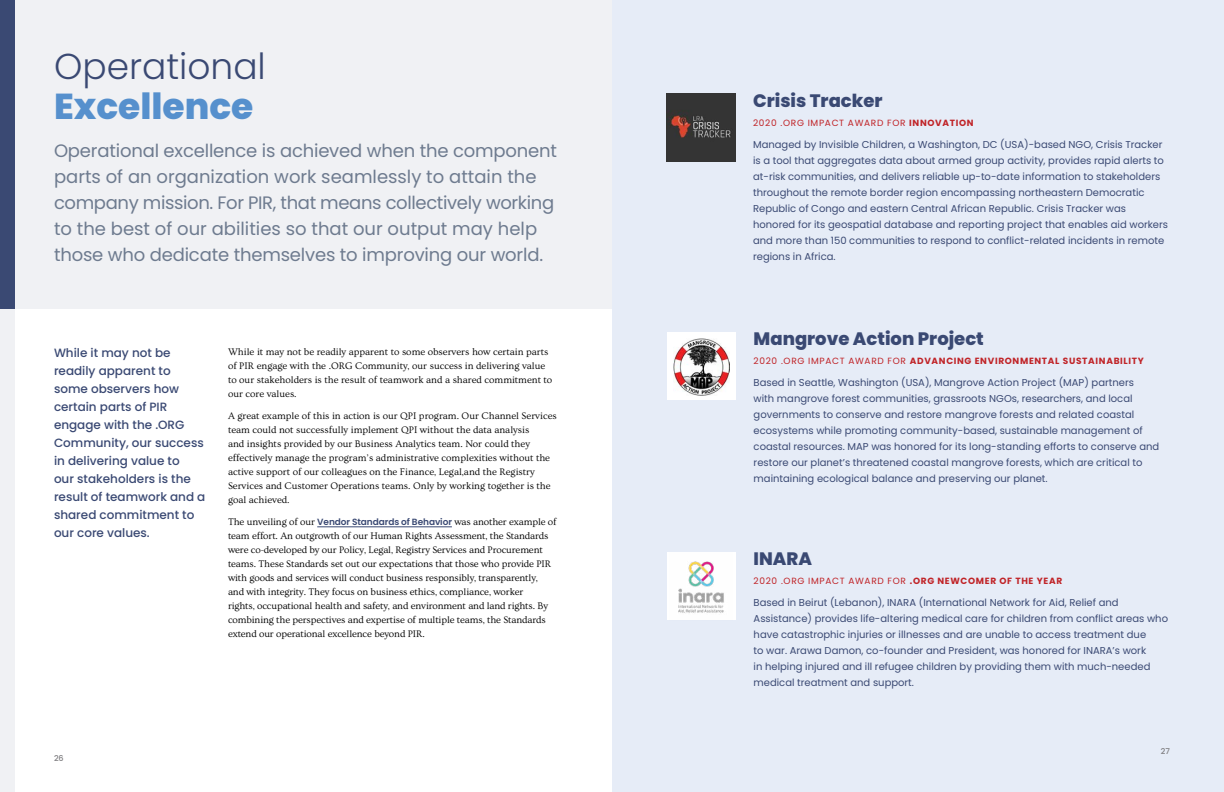
<style>
.page{position:relative;width:1224px;height:792px;background:#fff}
.page>*{position:absolute;margin:0;border:0;box-sizing:border-box;transform-origin:0 0}
.t1{font:300 36px "Poppins";color:#3a4973}
.t2{font:800 36px "Poppins";color:#5690cd}
.t3{font:18px/26px "Poppins";letter-spacing:-.01em;color:#6e7b8f}
.t4{font:800 18px "Poppins";color:#3a4973}
.t5{font:500 12px/18px "Poppins";color:#3a4973}
.t6{font:10px/16px "Poppins";color:#3a4973}
.t7{font:10px/14px "Ovo";color:#000}
.t8{font:9px "Poppins";letter-spacing:.075em;color:#c02327}
.t9{font:700 9px "Poppins";letter-spacing:.075em;color:#c02327}
.t10{font:500 8px "Poppins";color:#7e7d80}
.s1{font-family:"Poppins";font-weight:600;font-size:9px;color:#3a4973}
.s2{font-weight:700}
.s3{font-weight:400}
</style>
<div class="page">
<div style="left:0;top:0;width:14px;height:792px;background:#f0f1f4"></div>
<div style="left:0;top:0;width:612px;height:308px;background:#f0f1f4"></div>
<div style="left:0;top:0;width:14px;height:308px;background:#3a4973"></div>
<hr style="left:317px;top:527px;width:135px;height:1px;background:#3a4973">
<div style="left:612px;top:0;width:612px;height:792px;background:#e6ecf7"></div>
<div style="left:667px;top:552px;width:69px;height:68px;background:#fff"></div>
<img style="left:678px;top:561px;width:46px;height:52px">
<div style="left:667px;top:332px;width:69px;height:68px;background:#fff"></div>
<img style="left:673px;top:339px;width:57px;height:56px">
<img style="left:666px;top:94px;width:69px;height:68px">
<h1 class="t1" style="left:54px;top:46px;width:213px">Operational</h1>
<h1 class="t2" style="left:54px;top:86px;width:201px">Excellence</h1>
<p class="t3" style="left:54px;top:138px;width:505px">Operational excellence is achieved when the component parts of an organization work seamlessly to attain the company mission. For PIR, that means collectively working to the best of our abilities so that our output may help those who dedicate themselves to improving our world.</p>
<p class="t5" style="left:54px;top:343px;width:153px">While it may not be readily apparent to some observers how certain parts of PIR engage with the .ORG<br>Community, our success in delivering value to<br>our stakeholders is the result of teamwork and a shared commitment to our core values.</p>
<p class="t7" style="left:228px;top:345px;width:326px">While it may not be readily apparent to some observers how certain parts of PIR engage with the .ORG Community, our success in delivering value to our stakeholders is the result of teamwork and a shared commitment to our core values.</p>
<p class="t7" style="left:228px;top:409px;width:330px">A great example of this in action is our QPI program. Our Channel Services team could not successfully implement QPI without the data analysis<br>and insights provided by our Business Analytics team. Nor could they effectively manage the program’s administrative complexities without the active support of our colleagues on the Finance, Legal,and the Registry Services and Customer Operations teams. Only by working together is the goal achieved.</p>
<p class="t7" style="left:228px;top:515px;width:330px">The unveiling of our <span class="s1">Vendor Standards of Behavior</span> was another example of team effort. An outgrowth of our Human Rights Assessment, the Standards were co-developed by our Policy, Legal, Registry Services and Procurement teams. These Standards set out our expectations that those who provide PIR with goods and services will conduct business responsibly, transparently,<br>and with integrity. They focus on business ethics, compliance, worker<br>rights, occupational health and safety, and environment and land rights. By combining the perspectives and expertise of multiple teams, the Standards extend our operational excellence beyond PIR.</p>
<p class="t10" style="left:54px;top:754px;width:11px">26</p>
<h2 class="t4" style="left:753px;top:90px;width:131px">Crisis Tracker</h2>
<p class="t8" style="left:753px;top:117px;width:222px">2020 .ORG IMPACT AWARD FOR <span class="s2">INNOVATION</span></p>
<p class="t6" style="left:753px;top:136px;width:417px">Managed by Invisible Children, a Washington, DC (USA)-based NGO, Crisis Tracker is a tool that aggregates data about armed group activity, provides rapid alerts to at-risk communities, and delivers reliable up-to-date information to stakeholders throughout the remote border region encompassing northeastern Democratic Republic of Congo and eastern Central African Republic. Crisis Tracker was honored for its geospatial database and reporting project that enables aid workers and more than 150 communities to respond to conflict-related incidents in remote regions in Africa.</p>
<h2 class="t4" style="left:754px;top:328px;width:232px">Mangrove Action Project</h2>
<p class="t9" style="left:754px;top:356px;width:392px"><span class="s3">2020 .ORG IMPACT AWARD FOR</span> ADVANCING ENVIRONMENTAL SUSTAINABILITY</p>
<p class="t6" style="left:754px;top:375px;width:407px">Based in Seattle, Washington (USA), Mangrove Action Project (MAP) partners<br>with mangrove forest communities, grassroots NGOs, researchers, and local governments to conserve and restore mangrove forests and related coastal ecosystems while promoting community-based, sustainable management of coastal resources. MAP was honored for its long-standing efforts to conserve and restore our planet’s threatened coastal mangrove forests, which are critical to maintaining ecological balance and preserving our planet.</p>
<h2 class="t4" style="left:754px;top:548px;width:60px">INARA</h2>
<p class="t8" style="left:754px;top:576px;width:310px">2020 .ORG IMPACT AWARD FOR <span class="s2">.ORG NEWCOMER OF THE YEAR</span></p>
<p class="t6" style="left:754px;top:594px;width:416px">Based in Beirut (Lebanon), INARA (International Network for Aid, Relief and Assistance) provides life-altering medical care for children from conflict areas who have catastrophic injuries or illnesses and are unable to access treatment due<br>to war. Arawa Damon, co-founder and President, was honored for INARA’s work<br>in helping injured and ill refugee children by providing them with much-needed medical treatment and support.</p>
<p class="t10" style="left:1161px;top:747px;width:11px">27</p>
</div>
